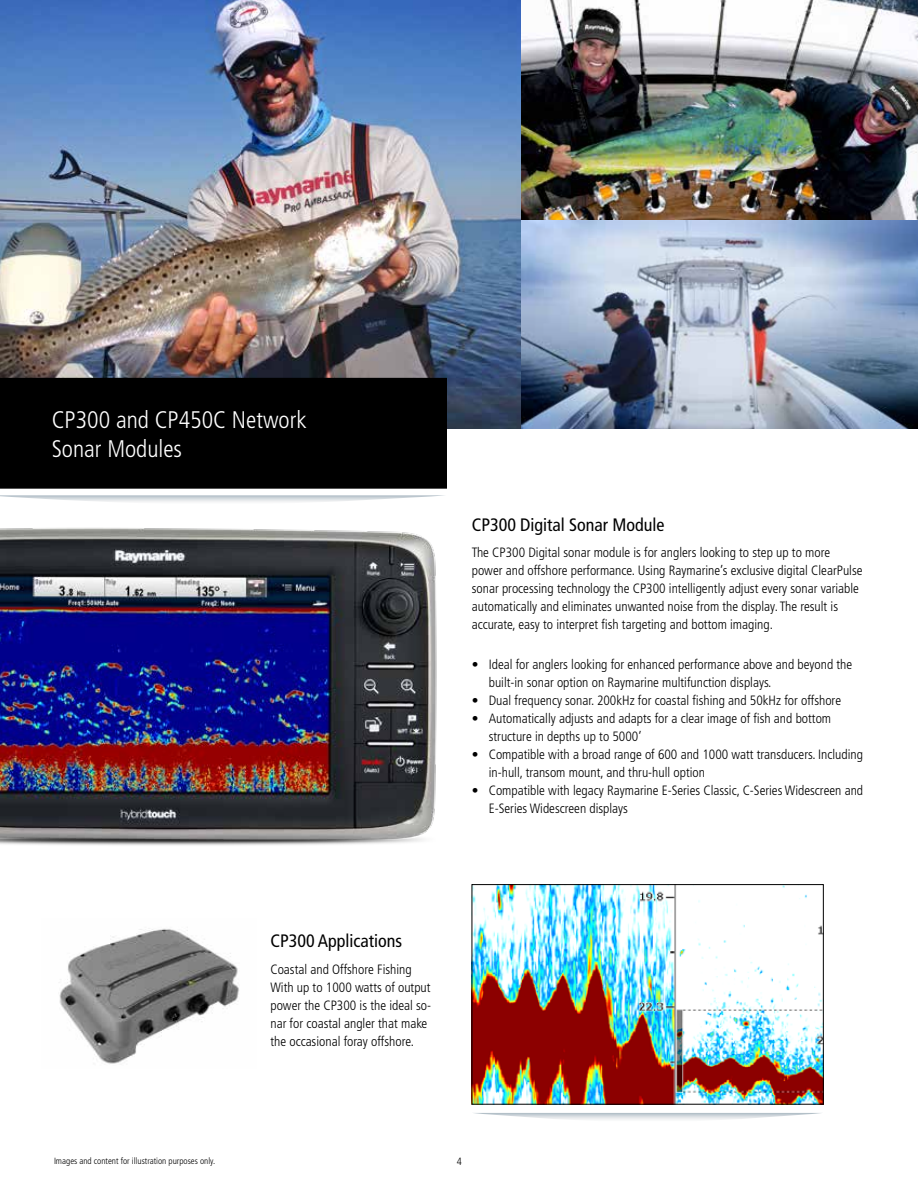
<style>
.page{position:relative;width:918px;height:1188px;background:#fff}
.page>*{position:absolute;margin:0;border:0;box-sizing:border-box;transform-origin:0 0}
.t1{font:300 condensed 24px/28.8px "Frutiger";color:#fff}
.t2{font:condensed 18px "Frutiger";color:#000}
.t3{font:300 condensed 13.5px/18px "Frutiger";color:#000}
.t4{font:300 condensed 10.5px "Frutiger";color:#000}
.t5{font:300 condensed 9px "Frutiger";color:#000}
</style>
<div class="page">
<img style="left:0;top:0;width:918px;height:428px">
<div style="left:0;top:378px;width:447px;height:111px;background:#000"></div>
<img style="left:474px;top:886px;width:348px;height:216px">
<div style="left:472px;top:884px;width:352px;height:220px;border:1px solid #000"></div>
<svg style="left:0;top:495px;width:444px;height:7px"></svg>
<svg style="left:474px;top:1113px;width:347px;height:7px"></svg>
<img style="left:0;top:528px;width:437px;height:318px">
<img style="left:59px;top:928px;width:180px;height:136px">
<h1 class="t1" style="left:52px;top:405px;width:256px">CP300 and CP450C Network<br>Sonar Modules</h1>
<h2 class="t2" style="left:472px;top:514px;width:194px">CP300 Digital Sonar Module</h2>
<p class="t3" style="left:472px;top:544px;width:392px">The CP300 Digital sonar module is for anglers looking to step up to more power and offshore performance. Using Raymarine’s exclusive digital ClearPulse sonar processing technology the CP300 intelligently adjust every sonar variable automatically and eliminates unwanted noise from the display. The result is accurate, easy to interpret fish targeting and bottom imaging.</p>
<p class="t3" style="left:489px;top:655px;width:365px;text-indent:-17px">• Ideal for anglers looking for enhanced performance above and beyond the built-in sonar option on Raymarine multifunction displays.</p>
<p class="t3" style="left:472px;top:691px;width:371px">• Dual frequency sonar. 200kHz for coastal fishing and 50kHz for offshore</p>
<p class="t3" style="left:489px;top:709px;width:344px;text-indent:-17px">• Automatically adjusts and adapts for a clear image of fish and bottom structure in depths up to 5000’</p>
<p class="t3" style="left:489px;top:745px;width:376px;text-indent:-17px">• Compatible with a broad range of 600 and 1000 watt transducers. Including in-hull, transom mount, and thru-hull option</p>
<p class="t3" style="left:489px;top:781px;width:376px;text-indent:-17px">• Compatible with legacy Raymarine E-Series Classic, C-Series Widescreen and<br>E-Series Widescreen displays</p>
<p class="t5" style="left:54px;top:1156px;width:163px">Images and content for illustration purposes only.</p>
<h2 class="t2" style="left:270px;top:931px;width:133px">CP300 Applications</h2>
<p class="t3" style="left:270px;top:960px;width:162px">Coastal and Offshore Fishing<br>With up to 1000 watts of output power the CP300 is the ideal so&shy;nar for coastal angler that make the occasional foray offshore.</p>
<p class="t4" style="left:457px;top:1155px;width:7px">4</p>
</div>
